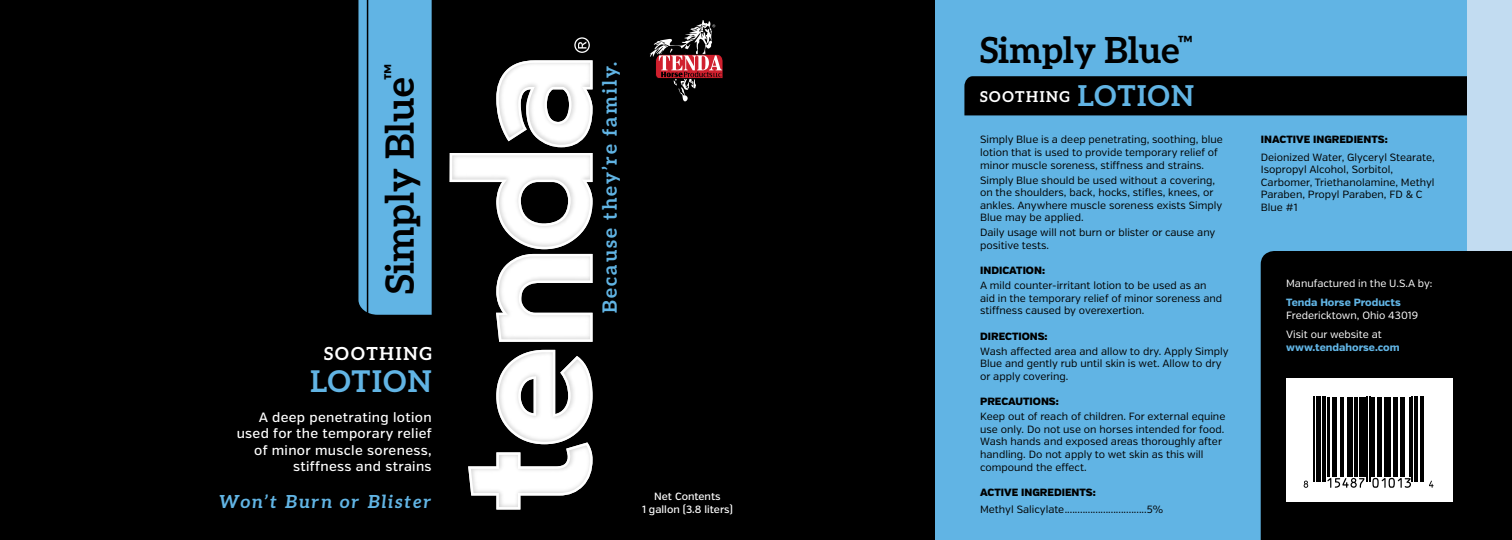
<style>
.page{position:relative;width:1512px;height:540px;background:#fff}
.page>*{position:absolute;margin:0;border:0;box-sizing:border-box;transform-origin:0 0}
.t1{font:700 39px "Aleo";color:#000}
.t2{font:700 36px "Aleo";color:#000}
.t3{font:700 30px "Aleo";letter-spacing:.05em;color:#61b4e4}
.t4{font:700 19.65px "Aleo";letter-spacing:.1em;color:#61b4e4}
.t5{font:italic 700 18px "Aleo";letter-spacing:.1em;color:#61b4e4}
.t6{font:700 18px "Aleo";letter-spacing:.1em;color:#fff}
.t7{font:700 15px "Aleo";letter-spacing:.1em;color:#fff}
.t8{font:500 13.5px/16.2px "Verb";letter-spacing:.025em;color:#fff;text-align:right}
.t9{font:10.5px/12.6px "Verb";color:#000}
.t10{font:900 10.5px "Verb";color:#000}
.t11{font:10.5px/19.4px "Verb";color:#fff}
.t12{font:800 10.5px "Verb";color:#61b4e4}
.t13{font:500 10.5px/12.6px "Verb";color:#fff;text-align:center}
.s1{font-size:28.8px;color:#61b4e4}
</style>
<div class="page">
<div style="left:0;top:0;width:986px;height:540px;background:#000"></div>
<div style="left:935px;top:0;width:577px;height:540px;background:#61b4e4"></div>
<div style="left:358px;top:0;width:74px;height:315px;background:#61b4e4"></div>
<hr style="left:367px;top:0;width:1px;height:323px;background:#000">
<div style="left:964px;top:76px;width:504px;height:39px;background:#000"></div>
<div style="left:1468px;top:0;width:44px;height:271px;background:#c2dcf1"></div>
<div style="left:1261px;top:251px;width:251px;height:289px;background:#000"></div>
<div style="left:1286px;top:379px;width:166px;height:123px;background:#fff"></div>
<svg style="left:1303px;top:397px;width:129px;height:90px"></svg>
<svg style="left:1304px;top:481px;width:4px;height:7px"></svg>
<hr style="left:1314px;top:397px;width:1px;height:85px;background:#000">
<hr style="left:1316px;top:397px;width:1px;height:85px;background:#000">
<hr style="left:1318px;top:397px;width:3px;height:85px;background:#000">
<hr style="left:1322px;top:397px;width:3px;height:85px;background:#000">
<hr style="left:1328px;top:397px;width:2px;height:80px;background:#000">
<hr style="left:1332px;top:397px;width:1px;height:80px;background:#000">
<hr style="left:1335px;top:397px;width:2px;height:80px;background:#000">
<hr style="left:1340px;top:397px;width:2px;height:80px;background:#000">
<hr style="left:1343px;top:397px;width:1px;height:80px;background:#000">
<hr style="left:1347px;top:397px;width:3px;height:80px;background:#000">
<hr style="left:1351px;top:397px;width:2px;height:80px;background:#000">
<hr style="left:1354px;top:397px;width:4px;height:80px;background:#000">
<svg style="left:1327px;top:478px;width:37px;height:10px"></svg>
<hr style="left:1359px;top:397px;width:3px;height:80px;background:#000">
<hr style="left:1363px;top:397px;width:3px;height:80px;background:#000">
<hr style="left:1367px;top:397px;width:1px;height:85px;background:#000">
<hr style="left:1369px;top:397px;width:1px;height:85px;background:#000">
<hr style="left:1372px;top:397px;width:3px;height:80px;background:#000">
<hr style="left:1377px;top:397px;width:1px;height:80px;background:#000">
<hr style="left:1380px;top:397px;width:2px;height:80px;background:#000">
<hr style="left:1384px;top:397px;width:3px;height:80px;background:#000">
<hr style="left:1388px;top:397px;width:3px;height:80px;background:#000">
<hr style="left:1393px;top:397px;width:2px;height:80px;background:#000">
<hr style="left:1396px;top:397px;width:2px;height:80px;background:#000">
<hr style="left:1400px;top:397px;width:3px;height:80px;background:#000">
<svg style="left:1372px;top:478px;width:39px;height:10px"></svg>
<hr style="left:1404px;top:397px;width:1px;height:80px;background:#000">
<hr style="left:1410px;top:397px;width:1px;height:80px;background:#000">
<hr style="left:1412px;top:397px;width:1px;height:85px;background:#000">
<hr style="left:1414px;top:397px;width:4px;height:85px;background:#000">
<hr style="left:1420px;top:397px;width:1px;height:85px;background:#000">
<hr style="left:1422px;top:397px;width:1px;height:85px;background:#000">
<svg style="left:1429px;top:481px;width:5px;height:7px"></svg>
<svg style="left:574px;top:37px;width:16px;height:16px"></svg>
<svg style="left:468px;top:350px;width:125px;height:160px"></svg>
<svg style="left:496px;top:60px;width:97px;height:87px"></svg>
<svg style="left:450px;top:153px;width:143px;height:189px"></svg>
<svg style="left:650px;top:20px;width:73px;height:82px"></svg>
<h1 class="t1" style="left:377px;top:294px;width:231px;rotate:-90deg">Simply Blue<sup>™</sup></h1>
<h3 class="t6" style="left:324px;top:343px;width:109px">SOOTHING</h3>
<h3 class="t3" style="left:311px;top:364px;width:123px">LOTION</h3>
<p class="t8" style="left:237px;top:410px;width:197px">A deep penetrating lotion used for the temporary relief of minor muscle soreness, stiffness and strains</p>
<h3 class="t5" style="left:220px;top:491px;width:214px">Won’t Burn or Blister</h3>
<h3 class="t4" style="left:598px;top:313px;width:253px;rotate:-90deg">Because they’re family.</h3>
<p class="t13" style="left:642px;top:490px;width:92px">Net Contents<br>1 gallon (3.8 liters)</p>
<h2 class="t2" style="left:980px;top:30px;width:214px">Simply Blue<sup>™</sup></h2>
<h3 class="t7" style="left:980px;top:88px;width:215px">SOOTHING <span class="s1">LOTION</span></h3>
<p class="t9" style="left:980px;top:134px;width:244px">Simply Blue is a deep penetrating, soothing, blue lotion that is used to provide temporary relief of minor muscle soreness, stiffness and strains.</p>
<p class="t9" style="left:980px;top:174px;width:244px">Simply Blue should be used without a covering, on the shoulders, back, hocks, stifles, knees, or ankles. Anywhere muscle soreness exists Simply Blue may be applied.</p>
<p class="t9" style="left:980px;top:227px;width:237px">Daily usage will not burn or blister or cause any positive tests.</p>
<p class="t10" style="left:980px;top:264px;width:66px">INDICATION:</p>
<p class="t9" style="left:980px;top:279px;width:244px">A mild counter-irritant lotion to be used as an aid in the temporary relief of minor soreness and stiffness caused by overexertion.</p>
<p class="t10" style="left:980px;top:330px;width:69px">DIRECTIONS:</p>
<p class="t9" style="left:980px;top:345px;width:250px">Wash affected area and allow to dry. Apply Simply<br>Blue and gently rub until skin is wet. Allow to dry or apply covering.</p>
<p class="t10" style="left:980px;top:395px;width:80px">PRECAUTIONS:</p>
<p class="t9" style="left:980px;top:410px;width:247px">Keep out of reach of children. For external equine use only. Do not use on horses intended for food.<br>Wash hands and exposed areas thoroughly after handling. Do not apply to wet skin as this will compound the effect.</p>
<p class="t10" style="left:980px;top:486px;width:117px">ACTIVE INGREDIENTS:</p>
<p class="t9" style="left:980px;top:503px;width:185px">Methyl Salicylate................................5%</p>
<p class="t10" style="left:1261px;top:133px;width:128px">INACTIVE INGREDIENTS:</p>
<p class="t9" style="left:1261px;top:151px;width:175px">Deionized Water, Glyceryl Stearate,<br>Isopropyl Alcohol, Sorbitol,<br>Carbomer, Triethanolamine, Methyl<br>Paraben, Propyl Paraben, FD &amp; C<br>Blue #1</p>
<p class="t11" style="left:1286px;top:273px;width:148px">Manufactured in the U.S.A by:</p>
<p class="t12" style="left:1286px;top:296px;width:116px">Tenda Horse Products</p>
<p class="t11" style="left:1286px;top:305px;width:134px">Fredericktown, Ohio 43019<br>Visit our website at</p>
<p class="t12" style="left:1286px;top:341px;width:115px">www.tendahorse.com</p>
</div>
